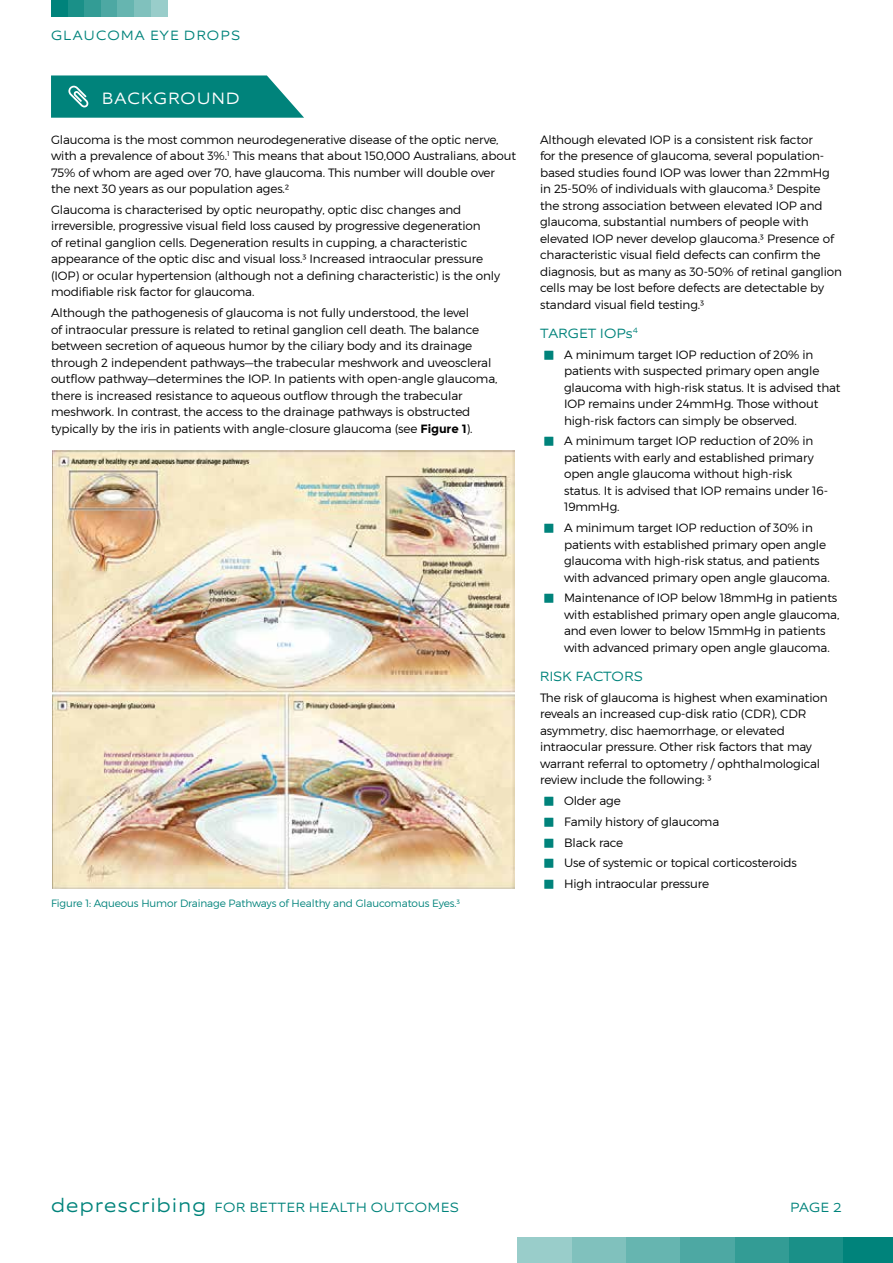
<style>
.page{position:relative;width:893px;height:1263px;background:#fff}
.page>*{position:absolute;margin:0;border:0;box-sizing:border-box;transform-origin:0 0}
.t1{font:300 16.5px "Equip Extended";letter-spacing:.07em;color:#fff}
.t2{font:300 13.5px "Equip Extended";letter-spacing:.04em;color:#00837b}
.t3{font:300 13.5px "Equip Extended";letter-spacing:.1em;color:#00837b}
.t4{font:300 13.5px "Equip Extended";letter-spacing:.02em;color:#00837b}
.t5{font:300 12px/16.5px "Montserrat";letter-spacing:-.01em;color:#000}
.t6{font:300 10.5px "Montserrat";letter-spacing:-.01em;color:#00837b}
.s1{font-weight:700}
.s2{font-size:19.5px}
</style>
<div class="page">
<div style="left:51px;top:0;width:17px;height:17px;background:#00837b"></div>
<div style="left:68px;top:0;width:16px;height:17px;background:#1a9088"></div>
<div style="left:84px;top:0;width:17px;height:17px;background:#339c95"></div>
<div style="left:101px;top:0;width:17px;height:17px;background:#4da8a3"></div>
<div style="left:118px;top:0;width:16px;height:17px;background:#66b5b0"></div>
<div style="left:134px;top:0;width:17px;height:17px;background:#80c1bd"></div>
<div style="left:151px;top:0;width:17px;height:17px;background:#99cdca"></div>
<div style="left:843px;top:1236px;width:50px;height:27px;background:#00837b"></div>
<div style="left:789px;top:1236px;width:54px;height:27px;background:#1a9088"></div>
<div style="left:734px;top:1236px;width:55px;height:27px;background:#339c95"></div>
<div style="left:680px;top:1236px;width:54px;height:27px;background:#4da8a3"></div>
<div style="left:626px;top:1236px;width:54px;height:27px;background:#66b5b0"></div>
<div style="left:571px;top:1236px;width:55px;height:27px;background:#80c1bd"></div>
<div style="left:517px;top:1236px;width:54px;height:27px;background:#99cdca"></div>
<img style="left:53px;top:450px;width:462px;height:438px">
<svg style="left:51px;top:75px;width:253px;height:43px;background:#1a8f88"></svg>
<p class="t3" style="left:51px;top:26px;width:190px">GLAUCOMA EYE DROPS</p>
<h1 class="t1" style="left:102px;top:87px;width:139px">BACKGROUND</h1>
<p class="t5" style="left:51px;top:131px;width:466px">Glaucoma is the most common neurodegenerative disease of the optic nerve, with a prevalence of about 3%.<sup>1</sup> This means that about 150,000 Australians, about 75% of whom are aged over 70, have glaucoma. This number will double over the next 30 years as our population ages.2</p>
<p class="t5" style="left:51px;top:201px;width:451px">Glaucoma is characterised by optic neuropathy, optic disc changes and irreversible, progressive visual field loss caused by progressive degeneration<br>of retinal ganglion cells. Degeneration results in cupping, a characteristic appearance of the optic disc and visual loss.3 Increased intraocular pressure (IOP) or ocular hypertension (although not a defining characteristic) is the only modifiable risk factor for glaucoma.</p>
<p class="t5" style="left:51px;top:304px;width:448px">Although the pathogenesis of glaucoma is not fully understood, the level<br>of intraocular pressure is related to retinal ganglion cell death. The balance between secretion of aqueous humor by the ciliary body and its drainage through 2 independent pathways—the trabecular meshwork and uveoscleral outflow pathway—determines the IOP. In patients with open-angle glaucoma, there is increased resistance to aqueous outflow through the trabecular meshwork. In contrast, the access to the drainage pathways is obstructed typically by the iris in patients with angle-closure glaucoma (see <span class="s1">Figure 1</span>).</p>
<p class="t6" style="left:51px;top:897px;width:411px">Figure 1: Aqueous Humor Drainage Pathways of Healthy and Glaucomatous Eyes.3</p>
<p class="t5" style="left:540px;top:131px;width:304px">Although elevated IOP is a consistent risk factor<br>for the presence of glaucoma, several population&shy;based studies found IOP was lower than 22mmHg in 25-50% of individuals with glaucoma.3 Despite the strong association between elevated IOP and glaucoma, substantial numbers of people with elevated IOP never develop glaucoma.3 Presence of characteristic visual field defects can confirm the diagnosis, but as many as 30-50% of retinal ganglion cells may be lost before defects are detectable by standard visual field testing.3</p>
<p class="t4" style="left:540px;top:325px;width:99px">TARGET IOPs<sup>4</sup></p>
<p class="t5" style="left:564px;top:346px;width:278px">A minimum target IOP reduction of 20% in patients with suspected primary open angle glaucoma with high-risk status. It is advised that IOP remains under 24mmHg. Those without high-risk factors can simply be observed.</p>
<p class="t5" style="left:564px;top:433px;width:266px">A minimum target IOP reduction of 20% in patients with early and established primary open angle glaucoma without high-risk status. It is advised that IOP remains under 16- 19mmHg.</p>
<p class="t5" style="left:564px;top:519px;width:267px">A minimum target IOP reduction of 30% in patients with established primary open angle glaucoma with high-risk status, and patients with advanced primary open angle glaucoma.</p>
<p class="t5" style="left:564px;top:590px;width:277px">Maintenance of IOP below 18mmHg in patients with established primary open angle glaucoma, and even lower to below 15mmHg in patients with advanced primary open angle glaucoma.</p>
<p class="t2" style="left:540px;top:668px;width:104px">RISK FACTORS</p>
<p class="t5" style="left:540px;top:689px;width:289px">The risk of glaucoma is highest when examination reveals an increased cup-disk ratio (CDR), CDR asymmetry, disc haemorrhage, or elevated intraocular pressure. Other risk factors that may warrant referral to optometry / ophthalmological review include the following: 3</p>
<p class="t5" style="left:564px;top:790px;width:235px;line-height:20.7px">Older age<br>Family history of glaucoma<br>Black race<br>Use of systemic or topical corticosteroids<br>High intraocular pressure</p>
<p class="t2" style="left:51px;top:1199px;width:409px"><span class="s2">deprescribing</span> FOR BETTER HEALTH OUTCOMES</p>
<p class="t2" style="left:790px;top:1199px;width:53px">PAGE 2</p>
</div>
